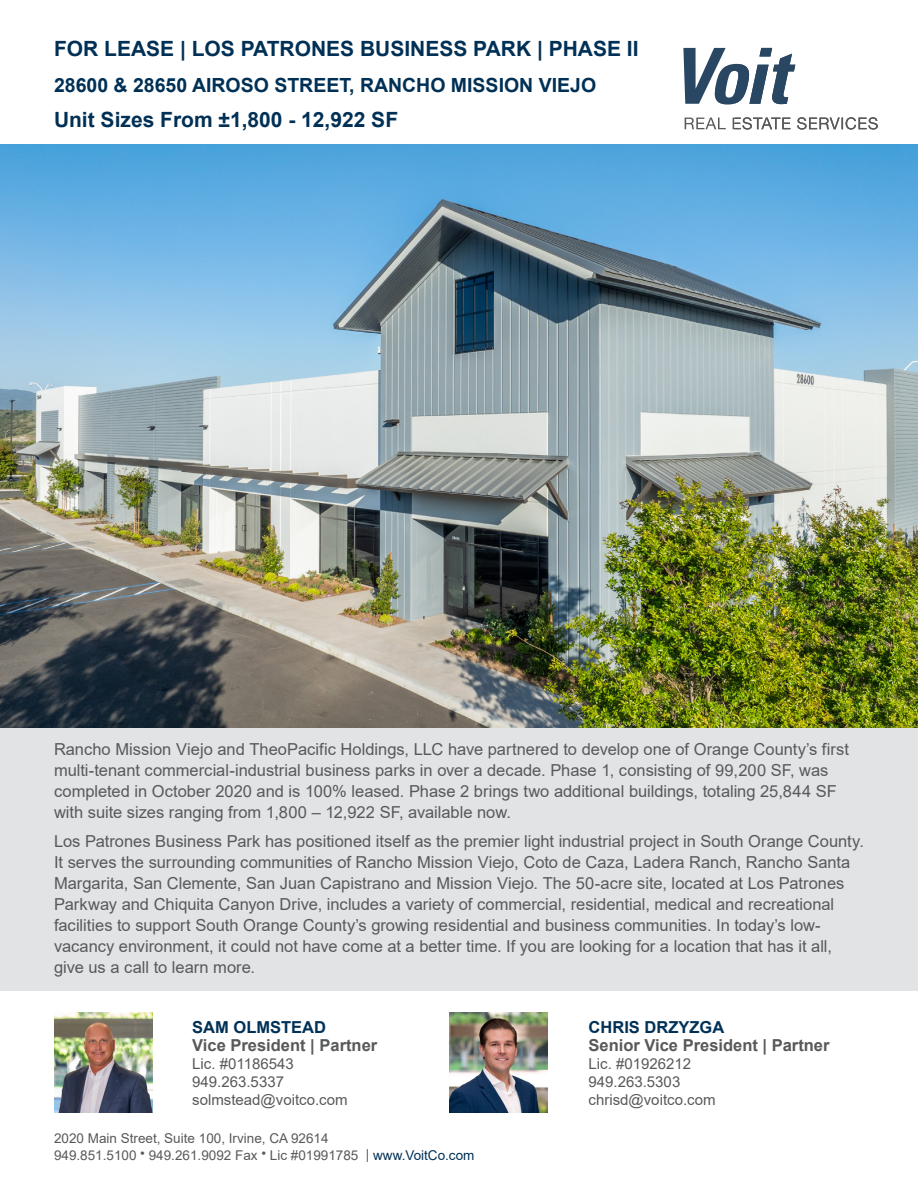
<style>
.page{position:relative;width:918px;height:1188px;background:#fff}
.page>*{position:absolute;margin:0;border:0;box-sizing:border-box;transform-origin:0 0}
.t1{font:700 21px "Arial";color:#003055}
.t2{font:700 19.5px "Arial";color:#003055}
.Cover_Bullets{font:16.5px/21px "Arial";color:#58595b}
.t3{font:700 16.5px "Arial";color:#58595b}
.t4{font:700 16.5px "Arial";color:#003055}
.t5{font:15px/18px "Arial";color:#58595b}
.t6{font:13.5px/16.5px "Arial";color:#58595b}
.s1{color:#003055}
</style>
<div class="page">
<div style="left:0;top:190px;width:918px;height:801px;background:#e2e3e4"></div>
<img style="left:0;top:145px;width:918px;height:583px">
<svg style="left:685px;top:118px;width:41px;height:11px"></svg>
<svg style="left:733px;top:117px;width:57px;height:13px"></svg>
<svg style="left:797px;top:117px;width:81px;height:13px"></svg>
<svg style="left:683px;top:48px;width:112px;height:57px"></svg>
<img style="left:54px;top:1012px;width:98px;height:101px">
<img style="left:449px;top:1012px;width:99px;height:101px">
<p class="t1" style="left:54px;top:33px;width:586px">FOR LEASE | LOS PATRONES BUSINESS PARK | PHASE II</p>
<p class="t2" style="left:54px;top:72px;width:544px">28600 &amp; 28650 AIROSO STREET, RANCHO MISSION VIEJO</p>
<p class="t1" style="left:54px;top:105px;width:346px">Unit Sizes From ±1,800 - 12,922 SF</p>
<p class="Cover_Bullets" style="left:54px;top:738px;width:796px">Rancho Mission Viejo and TheoPacific Holdings, LLC have partnered to develop one of Orange County’s first multi-tenant commercial-industrial business parks in over a decade. Phase 1, consisting of 99,200 SF, was completed in October 2020 and is 100% leased. Phase 2 brings two additional buildings, totaling 25,844 SF with suite sizes ranging from 1,800 – 12,922 SF, available now.</p>
<p class="Cover_Bullets" style="left:54px;top:830px;width:811px">Los Patrones Business Park has positioned itself as the premier light industrial project in South Orange County.<br>It serves the surrounding communities of Rancho Mission Viejo, Coto de Caza, Ladera Ranch, Rancho Santa Margarita, San Clemente, San Juan Capistrano and Mission Viejo. The 50-acre site, located at Los Patrones Parkway and Chiquita Canyon Drive, includes a variety of commercial, residential, medical and recreational facilities to support South Orange County’s growing residential and business communities. In today’s low&shy;vacancy environment, it could not have come at a better time. If you are looking for a location that has it all, give us a call to learn more.</p>
<p class="t4" style="left:192px;top:1016px;width:135px">SAM OLMSTEAD</p>
<p class="t3" style="left:192px;top:1034px;width:186px">Vice President | Partner</p>
<p class="t5" style="left:192px;top:1055px;width:157px">Lic. #01186543<br>949.263.5337 solmstead@voitco.com</p>
<p class="t6" style="left:54px;top:1130px;width:422px">2020 Main Street, Suite 100, Irvine, CA 92614<br>949.851.5100 • 949.261.9092 Fax • Lic #01991785 | <span class="s1">www.VoitCo.com</span></p>
<p class="t4" style="left:589px;top:1016px;width:137px">CHRIS DRZYZGA</p>
<p class="t3" style="left:589px;top:1034px;width:242px">Senior Vice President | Partner</p>
<p class="t5" style="left:589px;top:1055px;width:128px">Lic. #01926212<br>949.263.5303 chrisd@voitco.com</p>
</div>
